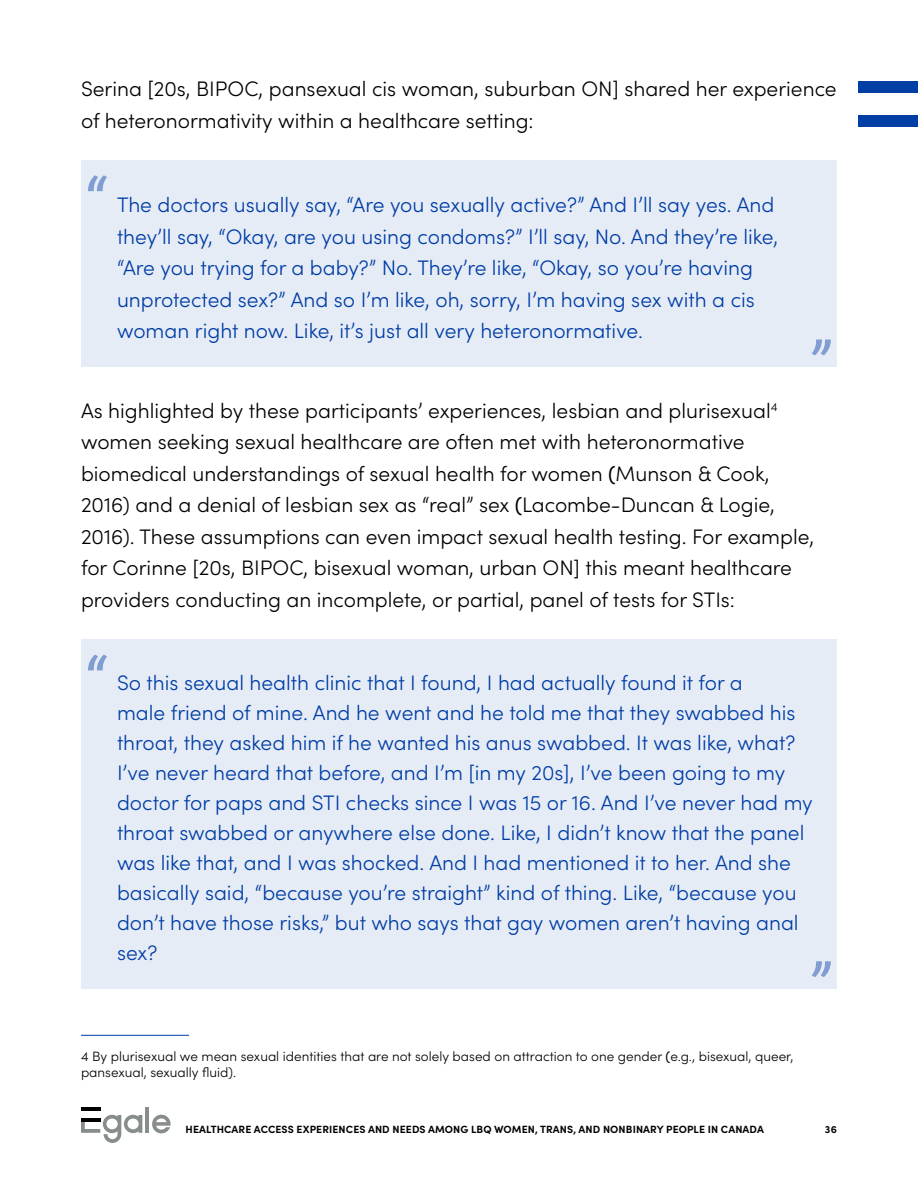
<style>
.page{position:relative;width:918px;height:1188px;background:#fff}
.page>*{position:absolute;margin:0;border:0;box-sizing:border-box;transform-origin:0 0}
.Quote_mark_left{font:700 54px "Sofia Pro";color:#809ed2}
.Quote_mark_right{font:700 54px "Sofia Pro";color:#809ed2}
.Emphasis_body{font:300 21px/30px "Sofia Pro";color:#003da5}
.Body{font:300 21px/31.5px "Sofia Pro";color:#000}
.Footnote{font:300 13.5px/16.2px "Sofia Pro";color:#000}
.t1{font:700 10.5px "Sofia Pro";letter-spacing:.01em;color:#000}
.s1{font-weight:400}
</style>
<div class="page">
<hr style="left:146px;top:1107px;width:3px;height:26px;background:#878c8c">
<svg style="left:152px;top:1115px;width:19px;height:18px"></svg>
<hr style="left:81px;top:1107px;width:19px;height:4px;background:#000">
<svg style="left:81px;top:1115px;width:61px;height:28px"></svg>
<div style="left:858px;top:81px;width:60px;height:12px;background:#003da5"></div>
<div style="left:858px;top:115px;width:60px;height:12px;background:#003da5"></div>
<div style="left:81px;top:160px;width:756px;height:36px;background:#e6ecf6"></div>
<div style="left:81px;top:173px;width:756px;height:180px;background:#e6ecf6"></div>
<div style="left:81px;top:314px;width:756px;height:53px;background:#e6ecf6"></div>
<div style="left:81px;top:639px;width:756px;height:36px;background:#e6ecf6"></div>
<div style="left:81px;top:651px;width:756px;height:324px;background:#e6ecf6"></div>
<div style="left:81px;top:936px;width:756px;height:53px;background:#e6ecf6"></div>
<hr style="left:81px;top:1035px;width:108px;height:1px;background:#003da5">
<p class="Body" style="left:81px;top:72px;width:757px">Serina [20s, BIPOC, pansexual cis woman, suburban ON] shared her experience of heteronormativity within a healthcare setting:</p>
<p class="Quote_mark_left" style="left:86px;top:153px;width:24px">“</p>
<p class="Emphasis_body" style="left:117px;top:188px;width:663px;line-height:31.5px">The doctors usually say, “Are you sexually active?” And I’ll say yes. And they’ll say, “Okay, are you using condoms?” I’ll say, No. And they’re like, “Are you trying for a baby?” No. They’re like, “Okay, so you’re having unprotected sex?” And so I’m like, oh, sorry, I’m having sex with a cis woman right now. Like, it’s just all very heteronormative.</p>
<p class="Quote_mark_right" style="left:810px;top:317px;width:24px">”</p>
<p class="Body" style="left:81px;top:394px;width:735px">As highlighted by these participants’ experiences, lesbian and plurisexual<sup>4 </sup>women seeking sexual healthcare are often met with heteronormative biomedical understandings of sexual health for women <span class="s1">(</span>Munson &amp; Cook, 2016) and a denial of lesbian sex as “real” sex <span class="s1">(</span>Lacombe-Duncan &amp; Logie, 2016). These assumptions can even impact sexual health testing. For example, for Corinne [20s, BIPOC, bisexual woman, urban ON] this meant healthcare providers conducting an incomplete, or partial, panel of tests for STIs:</p>
<p class="Quote_mark_left" style="left:86px;top:633px;width:24px">“</p>
<p class="Emphasis_body" style="left:117px;top:667px;width:697px">So this sexual health clinic that I found, I had actually found it for a<br>male friend of mine. And he went and he told me that they swabbed his throat, they asked him if he wanted his anus swabbed. It was like, what?<br>I’ve never heard that before, and I’m [in my 20s], I’ve been going to my doctor for paps and STI checks since I was 15 or 16. And I’ve never had my throat swabbed or anywhere else done. Like, I didn’t know that the panel was like that, and I was shocked. And I had mentioned it to her. And she basically said, “because you’re straight” kind of thing. Like, “because you don’t have those risks,” but who says that gay women aren’t having anal sex?</p>
<p class="Quote_mark_right" style="left:810px;top:939px;width:24px">”</p>
<p class="Footnote" style="left:81px;top:1047px;width:714px">4 By plurisexual we mean sexual identities that are not solely based on attraction to one gender <span class="s1">(</span>e.g., bisexual, queer, pansexual, sexually fluid).</p>
<p class="t1" style="left:186px;top:1121px;width:580px">HEALTHCARE ACCESS EXPERIENCES AND NEEDS AMONG LBQ WOMEN, TRANS, AND NONBINARY PEOPLE IN CANADA</p>
<p class="t1" style="left:825px;top:1121px;width:14px">36</p>
</div>
